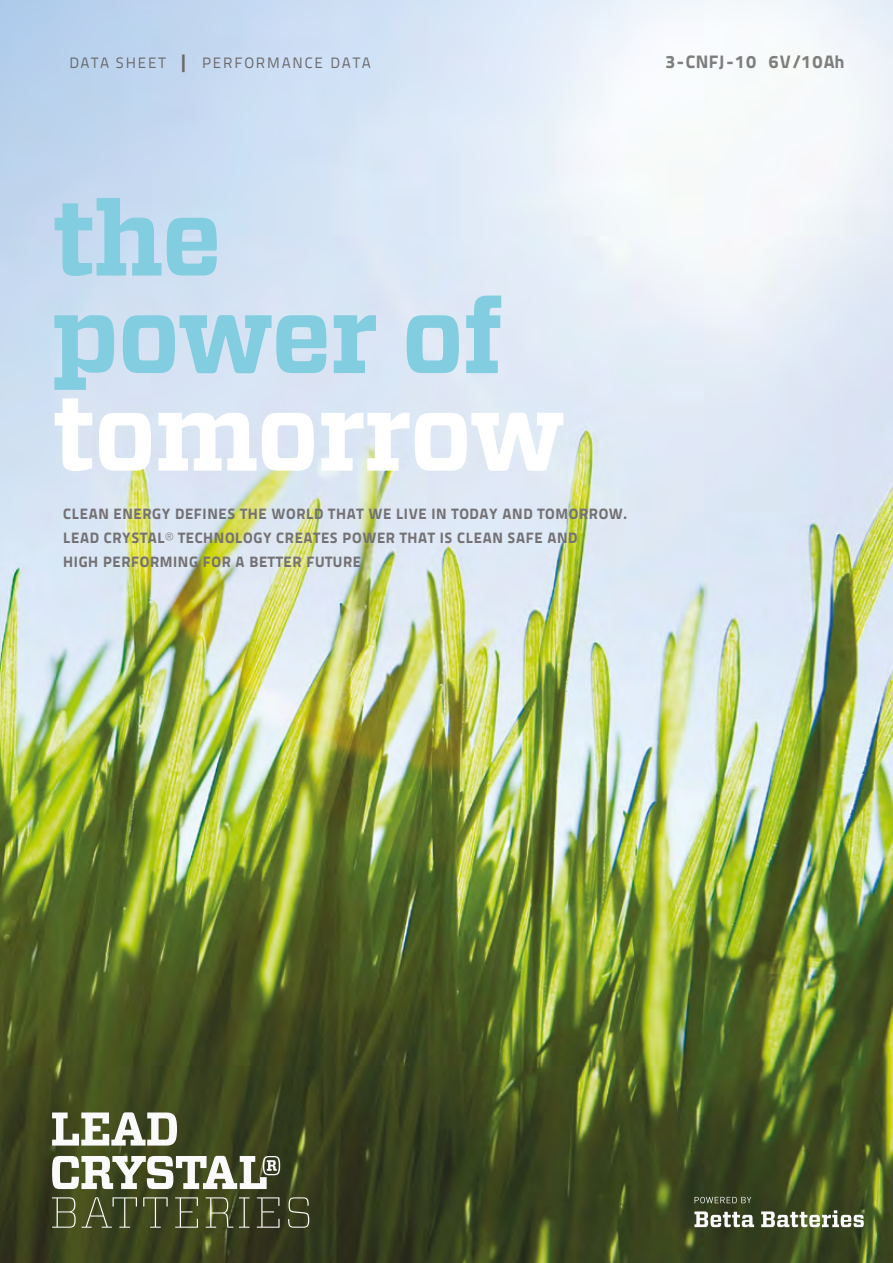
<style>
.page{position:relative;width:893px;height:1263px;background:#fff}
.page>*{position:absolute;margin:0;border:0;box-sizing:border-box;transform-origin:0 0}
.t1{font:700 105px/97.5px "Vitesse";letter-spacing:-.02em;color:#82cddf}
.t2{font:700 105px "Vitesse";letter-spacing:-.02em;color:#fff}
.t3{font:18px "Titillium Text 15 L 999 wt";letter-spacing:.05em;color:#7e7e7d}
.t4{font:15px/24px "Titillium Text 15 L 999 wt";letter-spacing:.04em;color:#747174}
.t5{font:15px "Titillium Text 15 L 400 wt";letter-spacing:.12em;color:#6a6869}
.s1{font-family:"Titillium Text 15 L 999 wt";font-size:18px}
</style>
<div class="page">
<img style="left:0;top:0;width:893px;height:1263px">
<svg style="left:52px;top:1112px;width:125px;height:33px"></svg>
<svg style="left:52px;top:1156px;width:228px;height:33px"></svg>
<svg style="left:52px;top:1197px;width:24px;height:31px"></svg>
<svg style="left:82px;top:1197px;width:55px;height:31px;background:#535a37"></svg>
<svg style="left:143px;top:1197px;width:25px;height:31px"></svg>
<svg style="left:175px;top:1197px;width:23px;height:31px"></svg>
<svg style="left:206px;top:1197px;width:27px;height:31px"></svg>
<svg style="left:239px;top:1197px;width:10px;height:31px"></svg>
<svg style="left:257px;top:1197px;width:23px;height:31px"></svg>
<svg style="left:288px;top:1197px;width:21px;height:31px"></svg>
<svg style="left:694px;top:1210px;width:170px;height:17px"></svg>
<svg style="left:695px;top:1197px;width:56px;height:6px"></svg>
<p class="t5" style="left:69px;top:53px;width:303px">DATA SHEET <span class="s1">|</span> PERFORMANCE DATA</p>
<p class="t3" style="left:666px;top:50px;width:181px">3-CNFJ-10 6V/10Ah</p>
<h1 class="t1" style="left:52px;top:191px;width:452px">the power of</h1>
<h1 class="t2" style="left:52px;top:364px;width:515px">tomorrow</h1>
<p class="t4" style="left:63px;top:502px;width:566px">CLEAN ENERGY DEFINES THE WORLD THAT WE LIVE IN TODAY AND TOMORROW.<br>LEAD CRYSTAL® TECHNOLOGY CREATES POWER THAT IS CLEAN SAFE AND<br>HIGH PERFORMING FOR A BETTER FUTURE</p>
</div>
